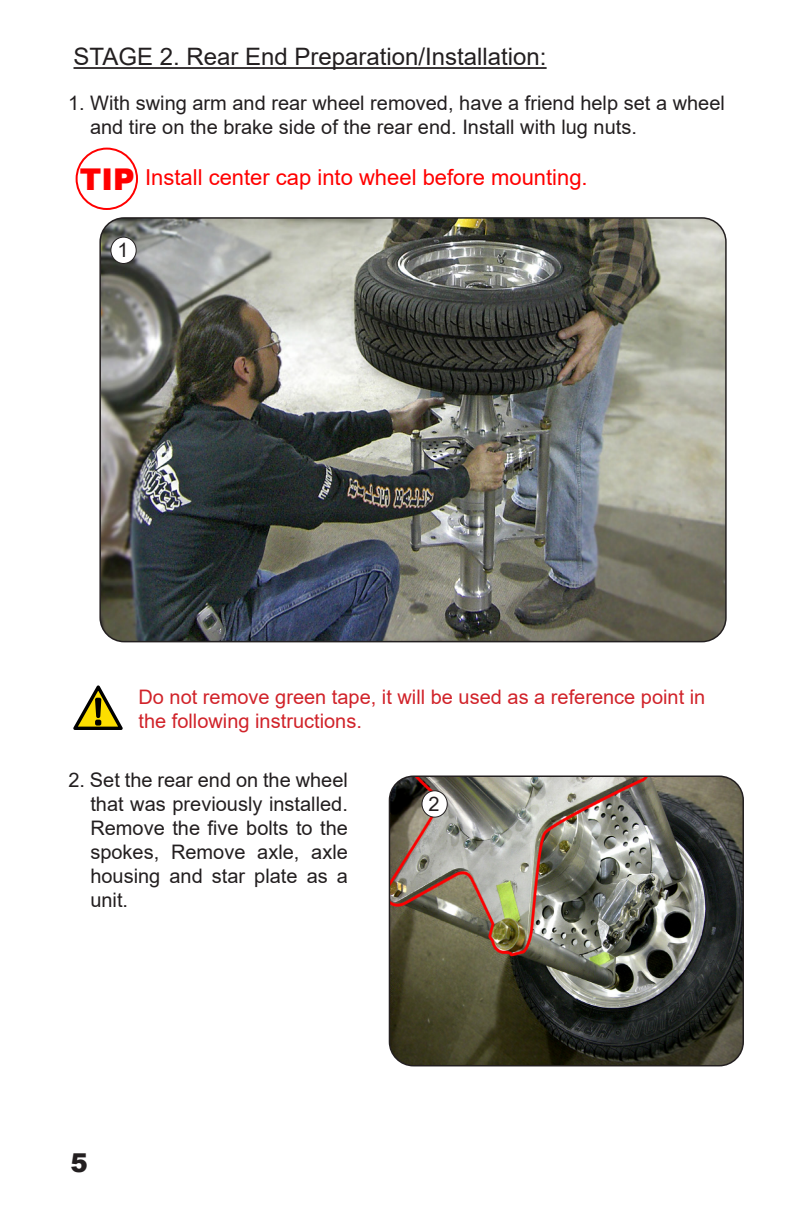
<style>
.page{position:relative;width:792px;height:1224px;background:#fff}
.page>*{position:absolute;margin:0;border:0;box-sizing:border-box;transform-origin:0 0}
.Paragraph_Style_2{font:900 30px "Arial";color:#f00}
.Paragraph_Style_2-2{font:900 26px "Arial";color:#231f20}
.t1{font:24px "Arial";color:#231f20}
.Paragraph_Style_2-3{font:22px "Arial";color:#f00}
.Paragraph_Style_2-4{font:20px/24px "Arial";color:#231f20}
.Paragraph_Style_2-5{font:20px/24px "Arial";color:#d1232a}
</style>
<div class="page">
<hr style="left:74px;top:67px;width:473px;height:2px;background:#231f20">
<svg style="left:73px;top:685px;width:50px;height:45px"></svg>
<img style="left:102px;top:220px;width:622px;height:422px">
<div style="left:99px;top:217px;width:628px;height:425px;border:2px solid #231f20;border-radius:24px"></div>
<img style="left:389px;top:776px;width:354px;height:290px">
<div style="left:389px;top:776px;width:355px;height:290px;border:2px solid #231f20;border-radius:24px"></div>
<div style="left:111px;top:237px;width:25px;height:27px;background:#fff;border-radius:50%"></div>
<div style="left:110px;top:237px;width:27px;height:27px;border:1px solid #231f20;border-radius:50%"></div>
<div style="left:422px;top:791px;width:25px;height:26px;background:#fff;border-radius:50%"></div>
<div style="left:422px;top:790px;width:26px;height:28px;border:1px solid #231f20;border-radius:50%"></div>
<div style="left:76px;top:148px;width:62px;height:62px;border:2px solid #f00;border-radius:50%"></div>
<p class="t1" style="left:74px;top:41px;width:475px">STAGE 2. Rear End Preparation/Installation:</p>
<p class="Paragraph_Style_2-4" style="left:90px;top:91px;width:636px;text-indent:-22px">1. With swing arm and rear wheel removed, have a friend help set a wheel and tire on the brake side of the rear end. Install with lug nuts.</p>
<p class="Paragraph_Style_2" style="left:80px;top:157px;width:56px">TIP</p>
<p class="Paragraph_Style_2-3" style="left:145px;top:162px;width:444px">Install center cap into wheel before mounting.</p>
<p class="Paragraph_Style_2-4" style="left:117px;top:238px;width:13px">1</p>
<p class="Paragraph_Style_2-5" style="left:138px;top:684px;width:568px">Do not remove green tape, it will be used as a reference point in the following instructions.</p>
<p class="Paragraph_Style_2-4" style="left:90px;top:768px;width:259px;text-align:justify;text-indent:-22px">2. Set the rear end on the wheel that was previously installed.<br>Remove the five bolts to the spokes, Remove axle, axle housing and star plate as a unit.</p>
<p class="Paragraph_Style_2-4" style="left:428px;top:792px;width:13px">2</p>
<p class="Paragraph_Style_2-2" style="left:70px;top:1144px;width:19px">5</p>
</div>
